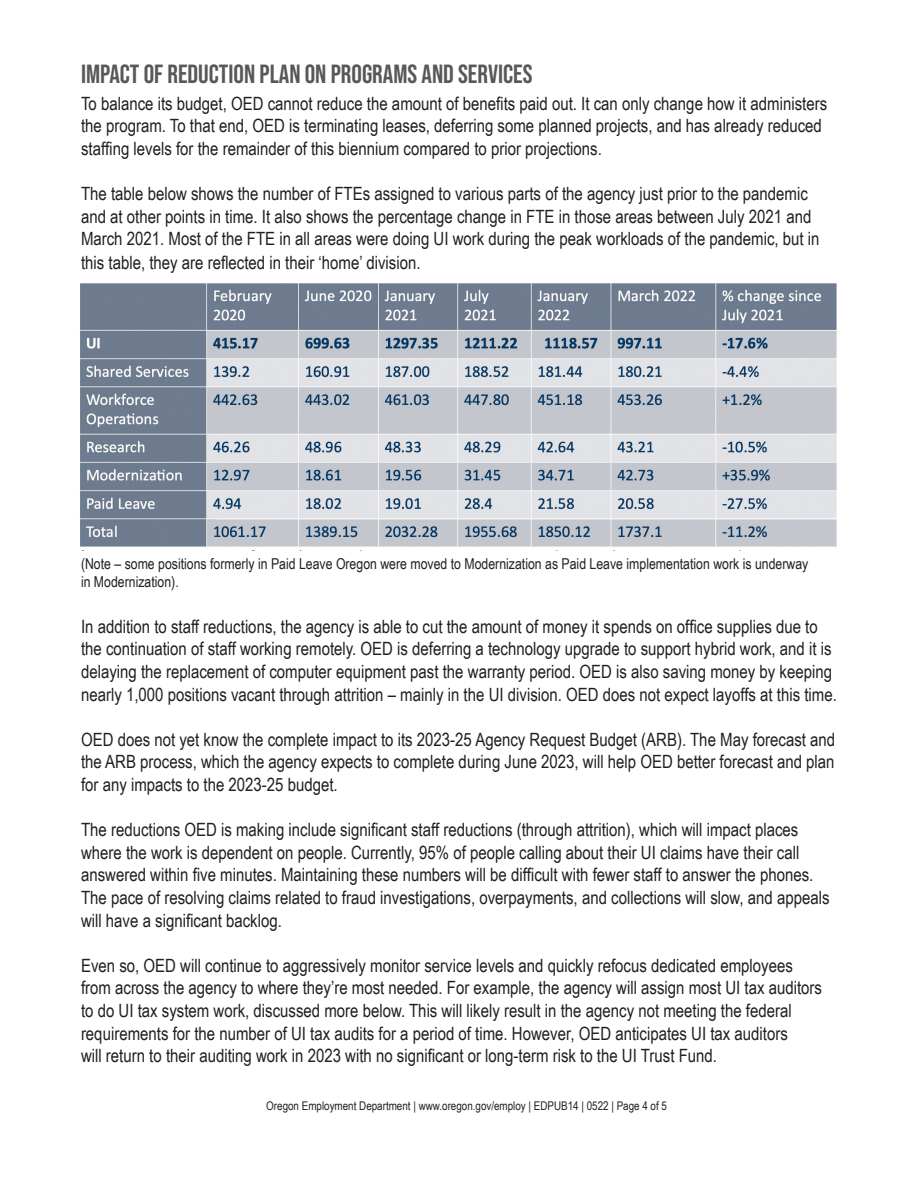
<style>
.page{position:relative;width:918px;height:1188px;background:#fff}
.page>*{position:absolute;margin:0;border:0;box-sizing:border-box;transform-origin:0 0}
.t1{font:26.25px "Bebas Neue";color:#57585a}
.t2{font:18.3px/22.6px "Arial Narrow";color:#231f20}
.t3{font:15px/18px "Arial Narrow";color:#231f20}
.t4{font:12px "Arial Narrow";color:#231f20}
</style>
<div class="page">
<img style="left:80px;top:283px;width:757px;height:268px">
<p class="t1" style="left:81px;top:59px;width:453px">IMPACT OF REDUCTION PLAN ON PROGRAMS AND SERVICES</p>
<p class="t2" style="left:81px;top:91px;width:748px">To balance its budget, OED cannot reduce the amount of benefits paid out. It can only change how it administers the program. To that end, OED is terminating leases, deferring some planned projects, and has already reduced staffing levels for the remainder of this biennium compared to prior projections.</p>
<p class="t2" style="left:81px;top:182px;width:740px">The table below shows the number of FTEs assigned to various parts of the agency just prior to the pandemic and at other points in time. It also shows the percentage change in FTE in those areas between July 2021 and March 2021. Most of the FTE in all areas were doing UI work during the peak workloads of the pandemic, but in this table, they are reflected in their ‘home’ division.</p>
<p class="t3" style="left:81px;top:554px;width:729px">(Note – some positions formerly in Paid Leave Oregon were moved to Modernization as Paid Leave implementation work is underway in Modernization).</p>
<p class="t2" style="left:81px;top:614px;width:757px">In addition to staff reductions, the agency is able to cut the amount of money it spends on office supplies due to the continuation of staff working remotely. OED is deferring a technology upgrade to support hybrid work, and it is delaying the replacement of computer equipment past the warranty period. OED is also saving money by keeping nearly 1,000 positions vacant through attrition – mainly in the UI division. OED does not expect layoffs at this time.</p>
<p class="t2" style="left:81px;top:727px;width:756px;text-align:justify">OED does not yet know the complete impact to its 2023-25 Agency Request Budget (ARB). The May forecast and the ARB process, which the agency expects to complete during June 2023, will help OED better forecast and plan for any impacts to the 2023-25 budget.</p>
<p class="t2" style="left:81px;top:818px;width:750px">The reductions OED is making include significant staff reductions (through attrition), which will impact places where the work is dependent on people. Currently, 95% of people calling about their UI claims have their call answered within five minutes. Maintaining these numbers will be difficult with fewer staff to answer the phones.<br>The pace of resolving claims related to fraud investigations, overpayments, and collections will slow, and appeals will have a significant backlog.</p>
<p class="t2" style="left:81px;top:953px;width:743px">Even so, OED will continue to aggressively monitor service levels and quickly refocus dedicated employees from across the agency to where they’re most needed. For example, the agency will assign most UI tax auditors to do UI tax system work, discussed more below. This will likely result in the agency not meeting the federal requirements for the number of UI tax audits for a period of time. However, OED anticipates UI tax auditors<br>will return to their auditing work in 2023 with no significant or long-term risk to the UI Trust Fund.</p>
<p class="t4" style="left:266px;top:1097px;width:402px">Oregon Employment Department | www.oregon.gov/employ | EDPUB14 | 0522 | Page 4 of 5</p>
</div>
